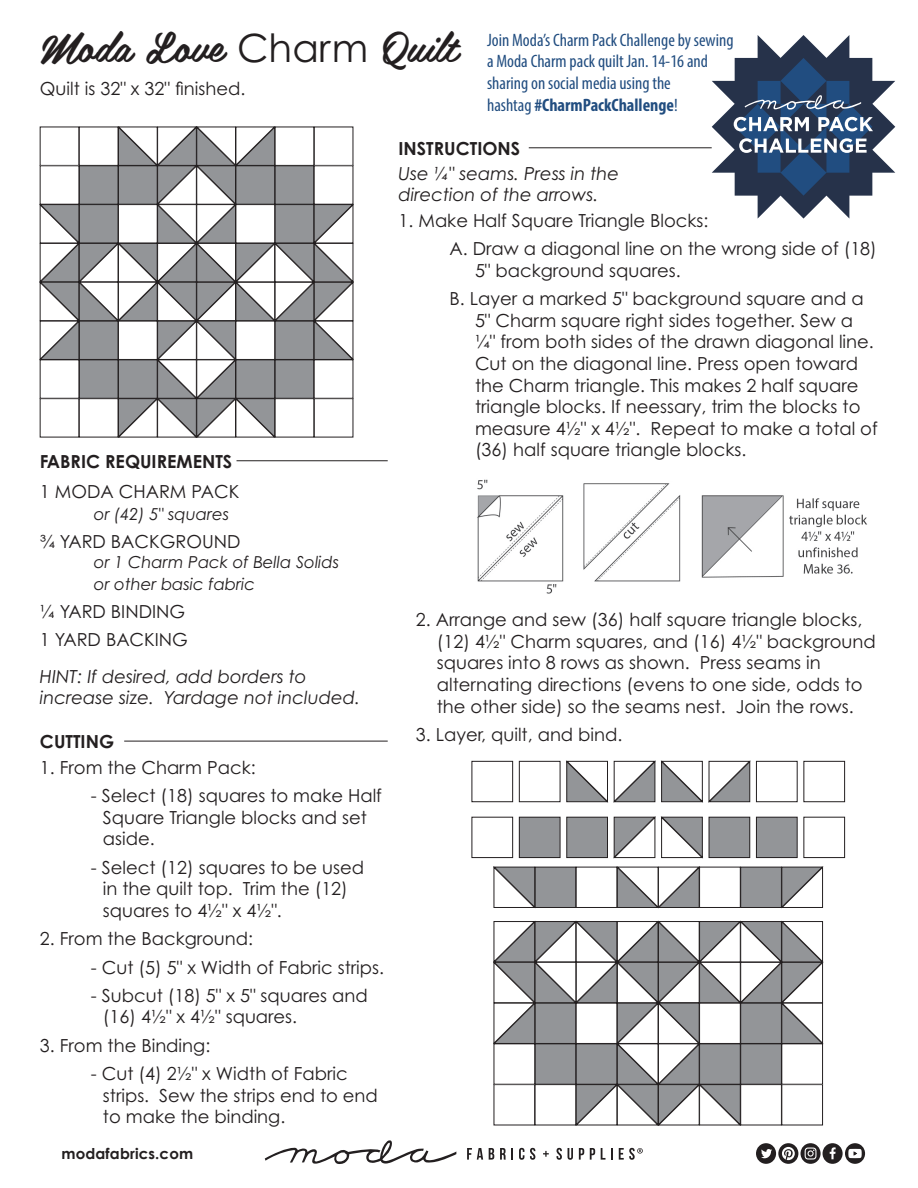
<style>
.page{position:relative;width:918px;height:1188px;background:#fff}
.page>*{position:absolute;margin:0;border:0;box-sizing:border-box;transform-origin:0 0}
.t1{font:41.7px "Belinda";color:#231f20}
.t2{font:18px/21.6px "Century Gothic Pro";color:#231f20}
.t3{font:condensed 18px/21.6px "Myriad Pro";color:#214d80}
.t4{font:italic 18px/21.6px "Century Gothic Pro";color:#231f20}
.t5{font:700 18px "Century Gothic Pro";color:#231f20}
.t6{font:italic 16.5px/21.6px "Century Gothic Pro";color:#231f20}
.t7{font:700 15px "Century Gothic";letter-spacing:.01em;color:#231f20}
.s1{font-family:"Century Gothic Pro";font-size:38.85px}
.s2{font-weight:700}
</style>
<div class="page">
<svg style="left:712px;top:35px;width:183px;height:184px"></svg>
<img style="left:477px;top:479px;width:390px;height:115px">
<svg style="left:40px;top:126px;width:314px;height:312px"></svg>
<div style="left:519px;top:817px;width:41px;height:41px;background:#939598"></div>
<div style="left:519px;top:817px;width:41px;height:41px;border:1px solid #231f20"></div>
<div style="left:756px;top:817px;width:41px;height:41px;background:#939598"></div>
<div style="left:756px;top:817px;width:41px;height:41px;border:1px solid #231f20"></div>
<div style="left:535px;top:867px;width:41px;height:40px;background:#939598"></div>
<div style="left:535px;top:867px;width:41px;height:41px;border:1px solid #231f20"></div>
<div style="left:709px;top:817px;width:41px;height:41px;background:#939598"></div>
<div style="left:709px;top:817px;width:41px;height:41px;border:1px solid #231f20"></div>
<div style="left:567px;top:817px;width:40px;height:41px;background:#939598"></div>
<div style="left:567px;top:817px;width:41px;height:41px;border:1px solid #231f20"></div>
<div style="left:741px;top:867px;width:40px;height:40px;background:#939598"></div>
<div style="left:741px;top:867px;width:41px;height:41px;border:1px solid #231f20"></div>
<div style="left:472px;top:761px;width:41px;height:41px;border:1px solid #231f20"></div>
<div style="left:804px;top:761px;width:41px;height:41px;border:1px solid #231f20"></div>
<div style="left:519px;top:761px;width:41px;height:41px;border:1px solid #231f20"></div>
<div style="left:804px;top:817px;width:41px;height:41px;border:1px solid #231f20"></div>
<div style="left:699px;top:867px;width:42px;height:41px;border:1px solid #231f20"></div>
<div style="left:472px;top:817px;width:41px;height:41px;border:1px solid #231f20"></div>
<div style="left:756px;top:761px;width:41px;height:41px;border:1px solid #231f20"></div>
<svg style="left:566px;top:761px;width:42px;height:41px"></svg>
<svg style="left:781px;top:867px;width:42px;height:41px"></svg>
<svg style="left:494px;top:866px;width:41px;height:42px"></svg>
<svg style="left:617px;top:866px;width:83px;height:42px"></svg>
<svg style="left:614px;top:761px;width:136px;height:41px"></svg>
<svg style="left:614px;top:817px;width:89px;height:41px"></svg>
<svg style="left:493px;top:921px;width:330px;height:205px"></svg>
<hr style="left:237px;top:460px;width:151px;height:1px;background:#231f20">
<hr style="left:529px;top:147px;width:183px;height:1px;background:#231f20">
<hr style="left:124px;top:741px;width:264px;height:1px;background:#231f20">
<svg style="left:265px;top:1140px;width:191px;height:24px"></svg>
<svg style="left:467px;top:1148px;width:16px;height:12px"></svg>
<svg style="left:489px;top:1148px;width:5px;height:12px"></svg>
<svg style="left:500px;top:1148px;width:13px;height:12px"></svg>
<svg style="left:519px;top:1148px;width:5px;height:12px"></svg>
<svg style="left:530px;top:1148px;width:5px;height:12px"></svg>
<svg style="left:543px;top:1151px;width:6px;height:6px"></svg>
<svg style="left:556px;top:1148px;width:6px;height:12px"></svg>
<svg style="left:568px;top:1148px;width:5px;height:12px"></svg>
<svg style="left:579px;top:1148px;width:5px;height:12px"></svg>
<svg style="left:590px;top:1148px;width:5px;height:12px"></svg>
<svg style="left:601px;top:1148px;width:12px;height:12px"></svg>
<svg style="left:619px;top:1148px;width:24px;height:12px"></svg>
<div style="left:756px;top:1143px;width:20px;height:21px;background:#231f20;border-radius:50%"></div>
<svg style="left:761px;top:1149px;width:11px;height:10px"></svg>
<div style="left:778px;top:1143px;width:20px;height:21px;background:#231f20;border-radius:50%"></div>
<svg style="left:782px;top:1147px;width:13px;height:13px"></svg>
<div style="left:823px;top:1143px;width:20px;height:21px;background:#231f20;border-radius:50%"></div>
<svg style="left:830px;top:1147px;width:6px;height:12px"></svg>
<div style="left:845px;top:1143px;width:20px;height:21px;background:linear-gradient(to right,#262223,#221e1f);border-radius:50%"></div>
<svg style="left:848px;top:1149px;width:14px;height:9px"></svg>
<svg style="left:801px;top:1143px;width:20px;height:21px"></svg>
<svg style="left:805px;top:1147px;width:12px;height:13px"></svg>
<h1 class="t1" style="left:40px;top:12px;width:419px">Moda Love <span class="s1">Charm</span> Quilt</h1>
<p class="t2" style="left:40px;top:78px;width:207px">Quilt is 32" x 32" finished.</p>
<p class="t3" style="left:487px;top:29px;width:248px">Join Moda’s Charm Pack Challenge by sewing a Moda Charm pack quilt Jan. 14-16 and sharing on social media using the<br>hashtag <span class="s2">#CharmPackChallenge</span>!</p>
<p class="t5" style="left:399px;top:137px;width:123px">INSTRUCTIONS</p>
<p class="t5" style="left:40px;top:450px;width:194px">FABRIC REQUIREMENTS</p>
<p class="t2" style="left:40px;top:481px;width:201px">1 MODA CHARM PACK</p>
<p class="t6" style="left:94px;top:503px;width:137px">or (42) 5" squares</p>
<p class="t2" style="left:40px;top:531px;width:202px">3/4 YARD BACKGROUND</p>
<p class="t6" style="left:94px;top:551px;width:247px">or 1 Charm Pack of Bella Solids or other basic fabric</p>
<p class="t2" style="left:40px;top:597px;width:150px;line-height:28.3px">1/4 YARD BINDING<br>1 YARD BACKING</p>
<p class="t4" style="left:40px;top:665px;width:322px">HINT: If desired, add borders to increase size. Yardage not included.</p>
<p class="t5" style="left:40px;top:730px;width:76px">CUTTING</p>
<p class="t2" style="left:40px;top:756px;width:217px">1. From the Charm Pack:</p>
<p class="t2" style="left:103px;top:785px;width:280px;text-indent:-12px">- Select (18) squares to make Half<br>Square Triangle blocks and set aside.</p>
<p class="t2" style="left:103px;top:856px;width:263px;text-indent:-12px">- Select (12) squares to be used in the quilt top. Trim the (12) squares to 41/2" x 41/2".</p>
<p class="t2" style="left:40px;top:928px;width:215px">2. From the Background:</p>
<p class="t2" style="left:91px;top:956px;width:295px">- Cut (5) 5" x Width of Fabric strips.</p>
<p class="t2" style="left:103px;top:984px;width:266px;text-indent:-12px">- Subcut (18) 5" x 5" squares and (16) 41/2" x 41/2" squares.</p>
<p class="t2" style="left:40px;top:1034px;width:172px">3. From the Binding:</p>
<p class="t2" style="left:103px;top:1063px;width:276px;text-indent:-12px">- Cut (4) 21/2" x Width of Fabric strips. Sew the strips end to end to make the binding.</p>
<p class="t7" style="left:62px;top:1144px;width:133px">modafabrics.com</p>
<p class="t4" style="left:399px;top:162px;width:222px">Use 1/4" seams. Press in the direction of the arrows.</p>
<p class="t2" style="left:450px;top:206px;width:429px;line-height:28.3px;text-indent:-51px">1. Make Half Square Triangle Blocks:<br>A. Draw a diagonal line on the wrong side of (18)</p>
<p class="t2" style="left:450px;top:256px;width:416px;line-height:28.3px;text-indent:26px">5" background squares.<br>B. Layer a marked 5" background square and a</p>
<p class="t2" style="left:475px;top:309px;width:404px">5" Charm square right sides together. Sew a 1/4" from both sides of the drawn diagonal line.<br>Cut on the diagonal line. Press open toward the Charm triangle. This makes 2 half square triangle blocks. If neessary, trim the blocks to measure 41/2" x 41/2". Repeat to make a total of (36) half square triangle blocks.</p>
<p class="t2" style="left:437px;top:609px;width:440px;text-indent:-21px">2. Arrange and sew (36) half square triangle blocks, (12) 41/2" Charm squares, and (16) 41/2" background squares into 8 rows as shown. Press seams in alternating directions (evens to one side, odds to the other side) so the seams nest. Join the rows.</p>
<p class="t2" style="left:416px;top:723px;width:208px">3. Layer, quilt, and bind.</p>
</div>
